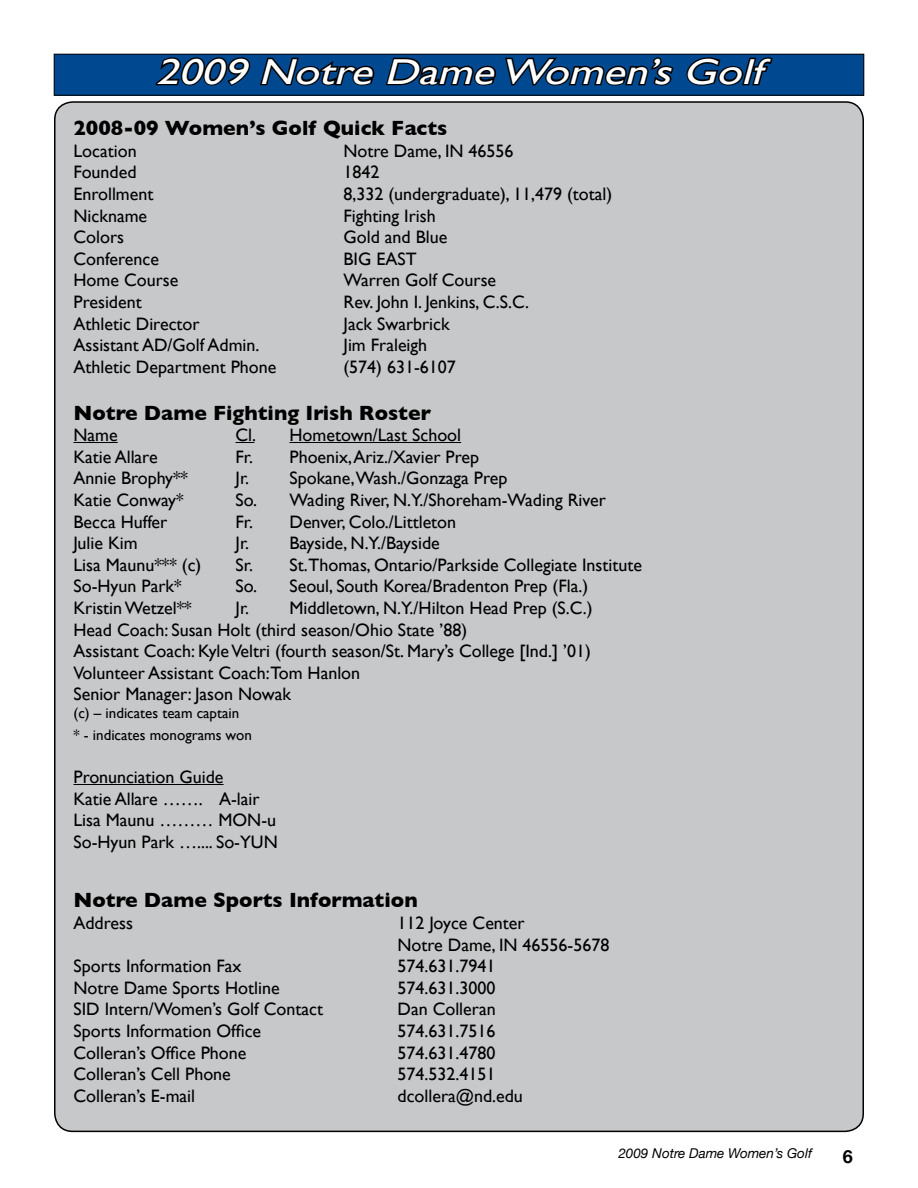
<style>
.page{position:relative;width:918px;height:1188px;background:#fff}
.page>*{position:absolute;margin:0;border:0;box-sizing:border-box;transform-origin:0 0}
.t1{font:italic 36px "Gill Sans";color:#fff;scale:1.25 1}
.t2{font:700 21px "Gill Sans";color:#000}
.t3{font:18px/21.6px "Gill Sans";color:#000}
.t4{font:700 18px "Helvetica Neue";color:#000}
.t5{font:15px/21.6px "Gill Sans";color:#000}
.t6{font:italic 13.5px "Helvetica Neue";color:#000}
</style>
<div class="page">
<div style="left:54px;top:54px;width:810px;height:41px;background:#004990"></div>
<svg style="left:155px;top:57px;width:220px;height:29px"></svg>
<svg style="left:386px;top:57px;width:288px;height:29px"></svg>
<svg style="left:686px;top:57px;width:87px;height:29px"></svg>
<div style="left:54px;top:54px;width:810px;height:41px;border:1px solid #000"></div>
<div style="left:55px;top:102px;width:808px;height:1029px;background:#c6c8ca;border-radius:18px"></div>
<hr style="left:74px;top:442px;width:44px;height:1px;background:#000">
<svg style="left:236px;top:442px;width:18px;height:1px"></svg>
<hr style="left:290px;top:442px;width:171px;height:1px;background:#000">
<hr style="left:74px;top:784px;width:150px;height:1px;background:#000">
<p class="t1" style="left:156px;top:50px;width:487px">2009 Notre Dame Women’sGolf</p>
<p class="t2" style="left:74px;top:116px;width:375px">2008-09 Women’s Golf Quick Facts</p>
<p class="t3" style="left:74px;top:140px;width:65px">Location</p>
<p class="t3" style="left:344px;top:140px;width:172px">Notre Dame, IN 46556</p>
<p class="t3" style="left:74px;top:161px;width:65px">Founded</p>
<p class="t3" style="left:344px;top:161px;width:37px">1842</p>
<p class="t3" style="left:74px;top:183px;width:81px">Enrollment</p>
<p class="t3" style="left:344px;top:183px;width:270px">8,332 (undergraduate), 11,479 (total)</p>
<p class="t3" style="left:74px;top:205px;width:75px">Nickname</p>
<p class="t3" style="left:344px;top:205px;width:94px">Fighting Irish</p>
<p class="t3" style="left:74px;top:226px;width:52px">Colors</p>
<p class="t3" style="left:344px;top:226px;width:105px">Gold and Blue</p>
<p class="t3" style="left:74px;top:248px;width:87px">Conference</p>
<p class="t3" style="left:344px;top:248px;width:75px">BIG EAST</p>
<p class="t3" style="left:74px;top:269px;width:106px">Home Course</p>
<p class="t3" style="left:344px;top:269px;width:154px">Warren Golf Course</p>
<p class="t3" style="left:74px;top:291px;width:70px">President</p>
<p class="t3" style="left:344px;top:291px;width:187px">Rev. John I. Jenkins, C.S.C.</p>
<p class="t3" style="left:74px;top:313px;width:128px">Athletic Director</p>
<p class="t3" style="left:344px;top:313px;width:108px">Jack Swarbrick</p>
<p class="t3" style="left:74px;top:334px;width:188px">Assistant AD/Golf Admin.</p>
<p class="t3" style="left:344px;top:334px;width:85px">Jim Fraleigh</p>
<p class="t3" style="left:74px;top:356px;width:204px">Athletic Department Phone</p>
<p class="t3" style="left:344px;top:356px;width:114px">(574) 631-6107</p>
<p class="t2" style="left:74px;top:400px;width:359px">Notre Dame Fighting Irish Roster</p>
<p class="t3" style="left:74px;top:424px;width:46px">Name</p>
<p class="t3" style="left:236px;top:424px;width:227px">Cl. Hometown/Last School</p>
<p class="t3" style="left:74px;top:446px;width:86px">Katie Allare</p>
<p class="t3" style="left:236px;top:446px;width:245px">Fr. Phoenix, Ariz./Xavier Prep</p>
<p class="t3" style="left:74px;top:467px;width:116px">Annie Brophy**</p>
<p class="t3" style="left:236px;top:467px;width:274px">Jr. Spokane,Wash./Gonzaga Prep</p>
<p class="t3" style="left:74px;top:489px;width:112px">Katie Conway*</p>
<p class="t3" style="left:236px;top:489px;width:372px">So. Wading River, N.Y./Shoreham-Wading River</p>
<p class="t3" style="left:74px;top:511px;width:95px">Becca Huffer</p>
<p class="t3" style="left:236px;top:511px;width:222px">Fr. Denver, Colo./Littleton</p>
<p class="t3" style="left:74px;top:532px;width:66px">Julie Kim</p>
<p class="t3" style="left:236px;top:532px;width:206px">Jr. Bayside, N.Y./Bayside</p>
<p class="t3" style="left:74px;top:554px;width:129px">Lisa Maunu*** (c)</p>
<p class="t3" style="left:236px;top:554px;width:408px">Sr. St.Thomas, Ontario/Parkside Collegiate Institute</p>
<p class="t3" style="left:74px;top:575px;width:110px">So-Hyun Park*</p>
<p class="t3" style="left:236px;top:575px;width:354px">So. Seoul, South Korea/Bradenton Prep (Fla.)</p>
<p class="t3" style="left:74px;top:597px;width:120px">Kristin Wetzel**</p>
<p class="t3" style="left:74px;top:597px;width:521px;text-indent:162px">Jr. Middletown, N.Y./Hilton Head Prep (S.C.)<br>Head Coach: Susan Holt (third season/Ohio State ’88)<br>Assistant Coach: Kyle Veltri (fourth season/St. Mary’s College [Ind.] ’01)<br>Volunteer Assistant Coach:Tom Hanlon<br>Senior Manager: Jason Nowak</p>
<p class="t5" style="left:74px;top:702px;width:180px">(c) – indicates team captain<br>* - indicates monograms won</p>
<p class="t3" style="left:74px;top:766px;width:206px">Pronunciation Guide<br>Katie Allare ……. A-lair<br>Lisa Maunu ……… MON-u<br>So-Hyun Park ….... So-YUN</p>
<p class="t2" style="left:74px;top:888px;width:346px">Notre Dame Sports Information</p>
<p class="t3" style="left:74px;top:912px;width:61px">Address</p>
<p class="t3" style="left:398px;top:912px;width:213px">112 Joyce Center<br>Notre Dame, IN 46556-5678</p>
<p class="t3" style="left:74px;top:955px;width:170px">Sports Information Fax</p>
<p class="t3" style="left:398px;top:955px;width:99px">574.631.7941</p>
<p class="t3" style="left:74px;top:977px;width:208px">Notre Dame Sports Hotline</p>
<p class="t3" style="left:398px;top:977px;width:99px">574.631.3000</p>
<p class="t3" style="left:74px;top:998px;width:251px">SID Intern/Women’s Golf Contact</p>
<p class="t3" style="left:398px;top:998px;width:100px">Dan Colleran</p>
<p class="t3" style="left:74px;top:1020px;width:189px">Sports Information Office</p>
<p class="t3" style="left:398px;top:1020px;width:99px">574.631.7516</p>
<p class="t3" style="left:74px;top:1042px;width:174px">Colleran’s Office Phone</p>
<p class="t3" style="left:398px;top:1042px;width:99px">574.631.4780</p>
<p class="t3" style="left:74px;top:1063px;width:159px">Colleran’s Cell Phone</p>
<p class="t3" style="left:398px;top:1063px;width:99px">574.532.4151</p>
<p class="t3" style="left:74px;top:1085px;width:123px">Colleran’s E-mail</p>
<p class="t3" style="left:398px;top:1085px;width:127px">dcollera@nd.edu</p>
<p class="t6" style="left:618px;top:1145px;width:195px">2009 Notre Dame Women’s Golf</p>
<p class="t4" style="left:843px;top:1145px;width:12px">6</p>
</div>
